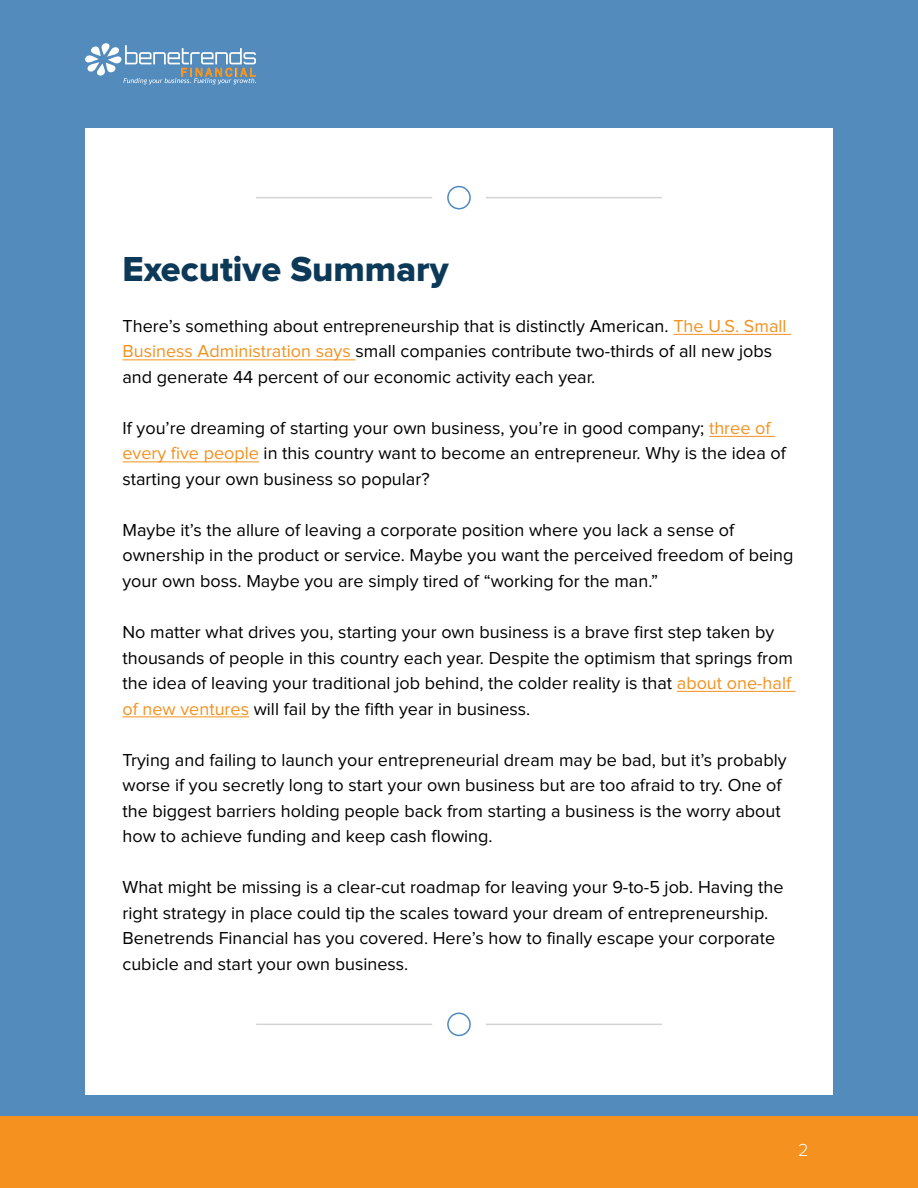
<style>
.page{position:relative;width:918px;height:1188px;background:#528bbc}
.page>*{position:absolute;margin:0;border:0;box-sizing:border-box;transform-origin:0 0}
.t1{font:36px "Proxima Nova Extrabld";color:#0c3957}
.t2{font:18px/25.5px "Proxima Nova";color:#000}
.t3{font:300 18px "Proxima Nova";color:#fff}
.s1{color:#f4911f}
</style>
<div class="page">
<div style="left:85px;top:128px;width:748px;height:966px;background:#fff"></div>
<div style="left:447px;top:186px;width:24px;height:23px;border:2px solid #4f8abe;border-radius:50%"></div>
<hr style="left:486px;top:197px;width:176px;height:1px;background:#d1d3d4">
<hr style="left:256px;top:197px;width:176px;height:1px;background:#d1d3d4">
<div style="left:447px;top:1013px;width:24px;height:23px;border:2px solid #4f8abe;border-radius:50%"></div>
<hr style="left:486px;top:1024px;width:176px;height:1px;background:#d1d3d4">
<hr style="left:256px;top:1024px;width:176px;height:1px;background:#d1d3d4">
<hr style="left:673px;top:334px;width:118px;height:1px;background:#f4911f">
<hr style="left:122px;top:360px;width:233px;height:1px;background:#f4911f">
<hr style="left:709px;top:436px;width:66px;height:1px;background:#f4911f">
<hr style="left:122px;top:462px;width:137px;height:1px;background:#f4911f">
<hr style="left:677px;top:691px;width:119px;height:1px;background:#f4911f">
<hr style="left:122px;top:717px;width:127px;height:1px;background:#f4911f">
<div style="left:688px;top:1116px;width:230px;height:72px;background:#f4911f"></div>
<div style="left:0;top:1116px;width:688px;height:72px;background:#f4911f"></div>
<svg style="left:85px;top:43px;width:171px;height:41px"></svg>
<h1 class="t1" style="left:122px;top:248px;width:328px">Executive Summary</h1>
<p class="t2" style="left:122px;top:314px;width:666px">There’s something about entrepreneurship that is distinctly American. <span class="s1">The U.S. Small<br>Business Administration says</span> small companies contribute two-thirds of all new jobs and generate 44 percent of our economic activity each year.</p>
<p class="t2" style="left:122px;top:416px;width:665px">If you’re dreaming of starting your own business, you’re in good company; <span class="s1">three of every five people</span> in this country want to become an entrepreneur. Why is the idea of starting your own business so popular?</p>
<p class="t2" style="left:122px;top:518px;width:673px">Maybe it’s the allure of leaving a corporate position where you lack a sense of ownership in the product or service. Maybe you want the perceived freedom of being your own boss. Maybe you are simply tired of “working for the man.”</p>
<p class="t2" style="left:122px;top:620px;width:672px">No matter what drives you, starting your own business is a brave first step taken by thousands of people in this country each year. Despite the optimism that springs from the idea of leaving your traditional job behind, the colder reality is that <span class="s1">about one-half of new ventures</span> will fail by the fifth year in business.</p>
<p class="t2" style="left:122px;top:747px;width:666px">Trying and failing to launch your entrepreneurial dream may be bad, but it’s probably worse if you secretly long to start your own business but are too afraid to try. One of the biggest barriers holding people back from starting a business is the worry about how to achieve funding and keep cash flowing.</p>
<p class="t2" style="left:122px;top:875px;width:663px">What might be missing is a clear-cut roadmap for leaving your 9-to-5 job. Having the right strategy in place could tip the scales toward your dream of entrepreneurship.<br>Benetrends Financial has you covered. Here’s how to finally escape your corporate cubicle and start your own business.</p>
<p class="t3" style="left:798px;top:1140px;width:12px">2</p>
</div>
